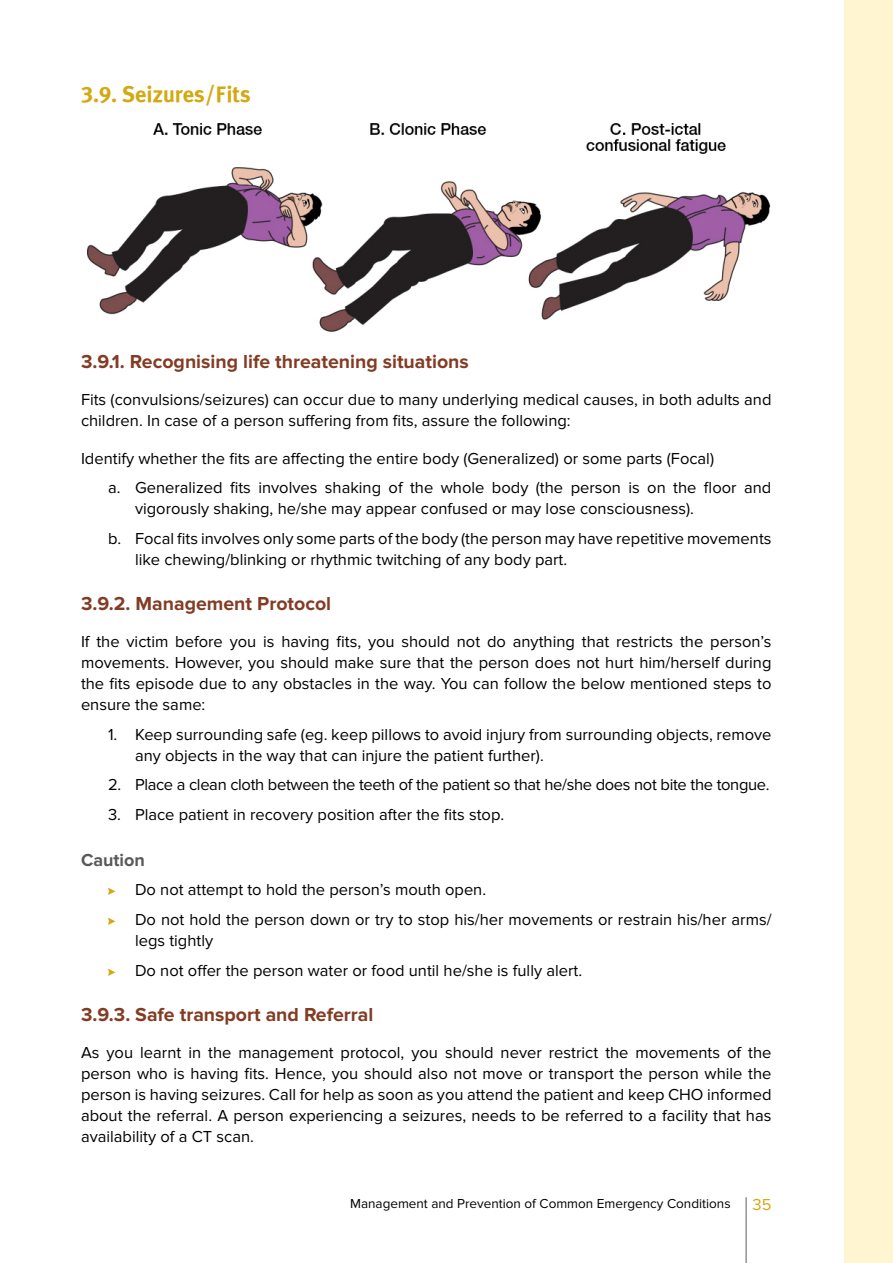
<style>
.page{position:relative;width:893px;height:1263px;background:#fff}
.page>*{position:absolute;margin:0;border:0;box-sizing:border-box;transform-origin:0 0}
.t1{font:700 22.5px "Meta Plus Lining";color:#d3a811}
.t2{font:700 19.5px "Proxima Nova";color:#833c24}
.t3{font:700 18px "Proxima Nova";color:#58595b}
.t4{font:16.5px/21px "Proxima Nova";color:#000}
.t5{font:16.5px "Proxima Nova";letter-spacing:-.02em;color:#000}
.t6{font:16.5px "Proxima Nova";color:#d3a811}
.t7{font:13.5px "Proxima Nova";color:#000}
</style>
<div class="page">
<hr style="left:745px;top:1197px;width:2px;height:66px;background:#939598">
<div style="left:845px;top:0;width:48px;height:1263px;background:#fff5d0"></div>
<img style="left:87px;top:123px;width:684px;height:209px">
<h1 class="t1" style="left:81px;top:81px;width:171px">3.9. Seizures/Fits</h1>
<p class="t2" style="left:81px;top:350px;width:389px">3.9.1. Recognising life threatening situations</p>
<p class="t4" style="left:81px;top:390px;width:692px">Fits (convulsions/seizures) can occur due to many underlying medical causes, in both adults and children. In case of a person suffering from fits, assure the following:</p>
<p class="t4" style="left:108px;top:444px;width:665px;line-height:29.7px;text-indent:-27px">Identify whether the fits are affecting the entire body (Generalized) or some parts (Focal)<br>a. Generalized fits involves shaking of the whole body (the person is on the floor and</p>
<p class="t4" style="left:108px;top:494px;width:665px;line-height:29.7px;text-indent:27px">vigorously shaking, he/she may appear confused or may lose consciousness).<br>b. Focal fits involves only some parts of the body (the person may have repetitive movements</p>
<p class="t4" style="left:135px;top:549px;width:434px">like chewing/blinking or rhythmic twitching of any body part.</p>
<p class="t2" style="left:81px;top:592px;width:252px">3.9.2. Management Protocol</p>
<p class="t4" style="left:81px;top:631px;width:692px;text-align:justify">If the victim before you is having fits, you should not do anything that restricts the person’s movements. However, you should make sure that the person does not hurt him/herself during the fits episode due to any obstacles in the way. You can follow the below mentioned steps to ensure the same:</p>
<p class="t4" style="left:135px;top:724px;width:638px;text-indent:-27px">1. Keep surrounding safe (eg. keep pillows to avoid injury from surrounding objects, remove any objects in the way that can injure the patient further).</p>
<p class="t5" style="left:108px;top:775px;width:663px">2. Place a clean cloth between the teeth of the patient so that he/she does not bite the tongue.</p>
<p class="t4" style="left:108px;top:804px;width:398px">3. Place patient in recovery position after the fits stop.</p>
<p class="t3" style="left:81px;top:849px;width:65px">Caution</p>
<p class="t4" style="left:135px;top:875px;width:638px;line-height:29.7px">Do not attempt to hold the person’s mouth open.<br>Do not hold the person down or try to stop his/her movements or restrain his/her arms/</p>
<p class="t4" style="left:135px;top:926px;width:449px;line-height:29.7px">legs tightly<br>Do not offer the person water or food until he/she is fully alert.</p>
<p class="t2" style="left:81px;top:1003px;width:294px">3.9.3. Safe transport and Referral</p>
<p class="t4" style="left:81px;top:1042px;width:692px;text-align:justify">As you learnt in the management protocol, you should never restrict the movements of the person who is having fits. Hence, you should also not move or transport the person while the person is having seizures. Call for help as soon as you attend the patient and keep CHO informed about the referral. A person experiencing a seizures, needs to be referred to a facility that has availability of a CT scan.</p>
<p class="t7" style="left:350px;top:1195px;width:382px">Management and Prevention of Common Emergency Conditions</p>
<p class="t6" style="left:752px;top:1195px;width:20px">35</p>
</div>
